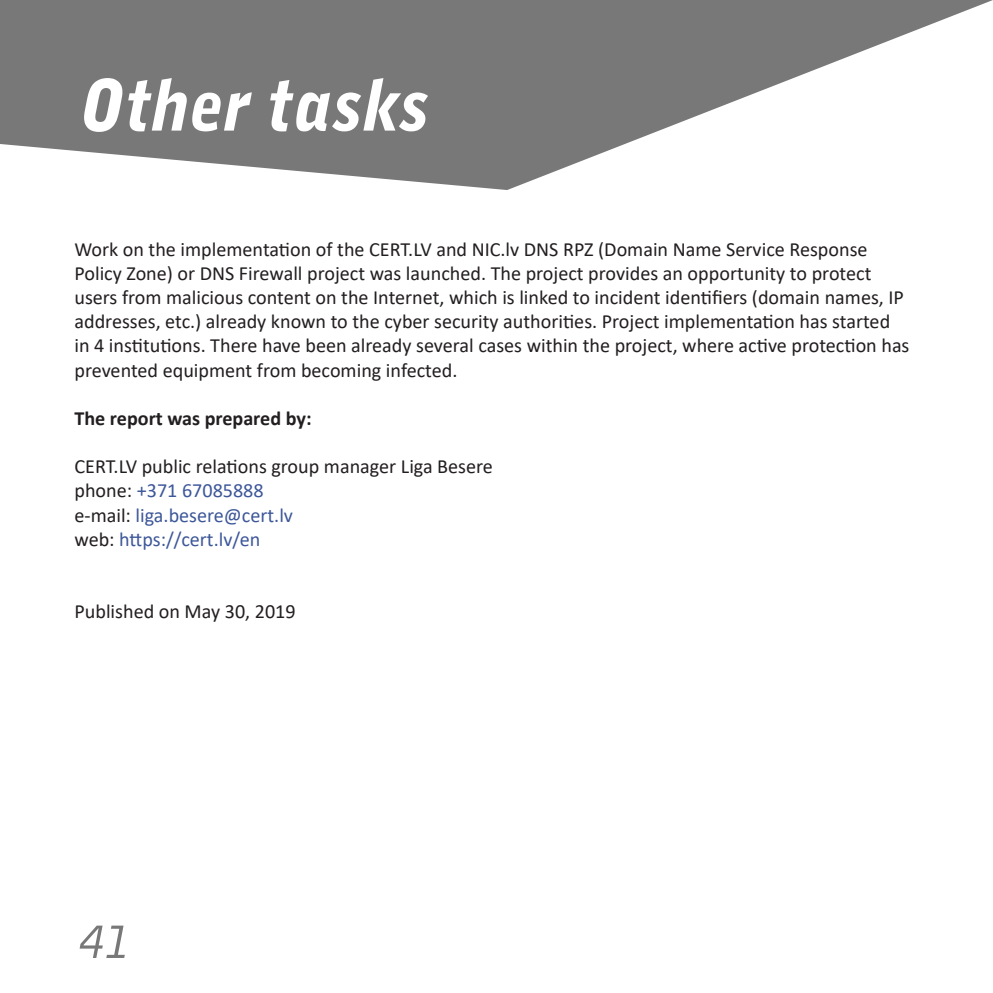
<style>
.page{position:relative;width:993px;height:993px;background:#fff}
.page>*{position:absolute;margin:0;border:0;box-sizing:border-box;transform-origin:0 0}
.Virsraksts_H1{font:italic 900 70px "Bell Gothic";color:#fff}
.t1{font:italic 52.5px "Bell Gothic";color:#787878}
.Pamata_teksts{font:20.12px/24.2px "Calibri";color:#231f20}
.Pamata_teksts-2{font:20.12px "Calibri";color:#3d5799}
.Pamata_teksts-3{font:700 20.12px "Calibri";color:#231f20}
.s1{color:#231f20}
</style>
<div class="page">
<svg style="left:0;top:0;width:992px;height:190px;fill:#787878"></svg>
<p class="Virsraksts_H1" style="left:75px;top:60px;width:351px">Other tasks</p>
<p class="Pamata_teksts" style="left:74px;top:236px;width:836px">Work on the implementation of the CERT.LV and NIC.lv DNS RPZ (Domain Name Service Response Policy Zone) or DNS Firewall project was launched. The project provides an opportunity to protect users from malicious content on the Internet, which is linked to incident identifiers (domain names, IP addresses, etc.) already known to the cyber security authorities. Project implementation has started in 4 institutions. There have been already several cases within the project, where active protection has prevented equipment from becoming infected.</p>
<p class="Pamata_teksts-3" style="left:74px;top:404px;width:238px">The report was prepared by:</p>
<p class="Pamata_teksts" style="left:74px;top:454px;width:420px">CERT.LV public relations group manager Liga Besere</p>
<p class="Pamata_teksts-2" style="left:74px;top:476px;width:191px"><span class="s1">phone:</span> +371 67085888</p>
<p class="Pamata_teksts-2" style="left:74px;top:501px;width:220px"><span class="s1">e-mail:</span> liga.besere@cert.lv</p>
<p class="Pamata_teksts-2" style="left:74px;top:525px;width:187px"><span class="s1">web:</span> https://cert.lv/en</p>
<p class="Pamata_teksts" style="left:74px;top:599px;width:223px">Published on May 30, 2019</p>
<h2 class="t1" style="left:74px;top:906px;width:56px">41</h2>
</div>
